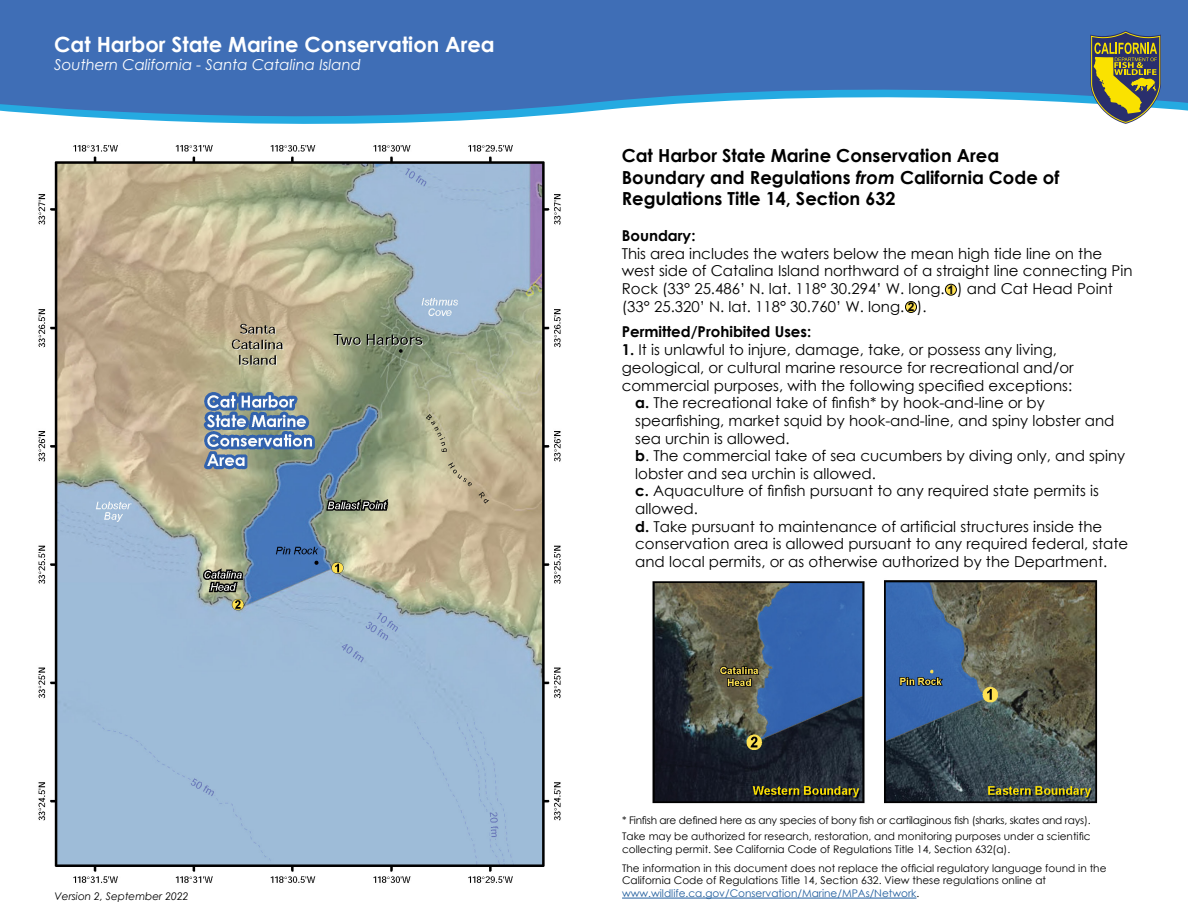
<style>
.page{position:relative;width:1188px;height:918px;background:#fff}
.page>*{position:absolute;margin:0;border:0;box-sizing:border-box;transform-origin:0 0}
.t1{font:700 21px "Century Gothic";color:#fff}
.t2{font:700 18px/21.6px "Century Gothic";color:#000}
.t3{font:15px/17.7px "Century Gothic";color:#000}
.t4{font:italic 15px "Century Gothic";color:#fff}
.t5{font:700 15px "Century Gothic";color:#000}
.t6{font:700 12px "Arial";color:#000}
.t7{font:10.5px/12.6px "Century Gothic";color:#000}
.t8{font:10.5px "Century Gothic";letter-spacing:-.02em;color:#000}
.t9{font:10.5px "Century Gothic";color:#215e9e}
.t10{font:italic 10.5px "Century Gothic";color:#000}
.s1{font-style:italic}
.s2{font-weight:700}
.s3{color:#000}
</style>
<div class="page">
<svg style="left:0;top:0;width:1187px;height:124px;background:#5180c0"></svg>
<svg style="left:1187px;top:0;width:1px;height:111px"></svg>
<svg style="left:1090px;top:31px;width:71px;height:93px;background:#86855d"></svg>
<hr style="left:622px;top:898px;width:295px;height:1px;background:#215e9e">
<div style="left:905px;top:302px;width:12px;height:10px;background:#ffe252;border-radius:50%"></div>
<div style="left:905px;top:301px;width:12px;height:12px;border:1px solid #000;border-radius:50%"></div>
<div style="left:945px;top:284px;width:11px;height:11px;background:#ffe252;border-radius:50%"></div>
<div style="left:945px;top:284px;width:12px;height:11px;border:1px solid #000;border-radius:50%"></div>
<img style="left:38px;top:145px;width:523px;height:738px">
<img style="left:652px;top:580px;width:446px;height:224px">
<h1 class="t1" style="left:54px;top:29px;width:442px">Cat Harbor State Marine Conservation Area</h1>
<p class="t4" style="left:54px;top:54px;width:308px">Southern California - Santa Catalina Island</p>
<p class="t2" style="left:622px;top:144px;width:379px">Cat Harbor State Marine Conservation Area</p>
<p class="t2" style="left:622px;top:166px;width:439px">Boundary and Regulations <span class="s1">from</span> California Code of<br>Regulations Title 14, Section 632</p>
<p class="t5" style="left:622px;top:224px;width:75px">Boundary:</p>
<p class="t3" style="left:622px;top:244px;width:512px">This area includes the waters below the mean high tide line on the west side of Catalina Island northward of a straight line connecting Pin Rock (33° 25.486’ N. lat. 118° 30.294’ W. long. ) and Cat Head Point (33° 25.320’ N. lat. 118° 30.760’ W. long. ).</p>
<p class="t5" style="left:622px;top:320px;width:191px">Permitted/Prohibited Uses:</p>
<p class="t3" style="left:622px;top:340px;width:454px"><span class="s2">1.</span> It is unlawful to injure, damage, take, or possess any living, geological, or cultural marine resource for recreational and/or commercial purposes, with the following specified exceptions:</p>
<p class="t3" style="left:635px;top:394px;width:481px"><span class="s2">a.</span> The recreational take of finfish* by hook-and-line or by spearfishing, market squid by hook-and-line, and spiny lobster and sea urchin is allowed.</p>
<p class="t3" style="left:635px;top:447px;width:492px"><span class="s2">b</span>. The commercial take of sea cucumbers by diving only, and spiny lobster and sea urchin is allowed.</p>
<p class="t3" style="left:635px;top:482px;width:465px"><span class="s2">c.</span> Aquaculture of finfish pursuant to any required state permits is allowed.</p>
<p class="t3" style="left:635px;top:517px;width:495px"><span class="s2">d.</span> Take pursuant to maintenance of artificial structures inside the conservation area is allowed pursuant to any required federal, state and local permits, or as otherwise authorized by the Department.</p>
<p class="t6" style="left:948px;top:281px;width:8px">1</p>
<p class="t6" style="left:908px;top:299px;width:8px">2</p>
<p class="t8" style="left:622px;top:812px;width:470px">* Finfish are defined here as any species of bony fish or cartilaginous fish (sharks, skates and rays).</p>
<p class="t7" style="left:622px;top:830px;width:470px">Take may be authorized for research, restoration, and monitoring purposes under a scientific collecting permit. See California Code of Regulations Title 14, Section 632(a).</p>
<p class="t7" style="left:622px;top:862px;width:486px">The information in this document does not replace the official regulatory language found in the<br>California Code of Regulations Title 14, Section 632. View these regulations online at</p>
<p class="t10" style="left:55px;top:889px;width:136px">Version 2, September 2022</p>
<p class="t9" style="left:622px;top:886px;width:299px">www.wildlife.ca.gov/Conservation/Marine/MPAs/Network<span class="s3">.</span></p>
</div>
